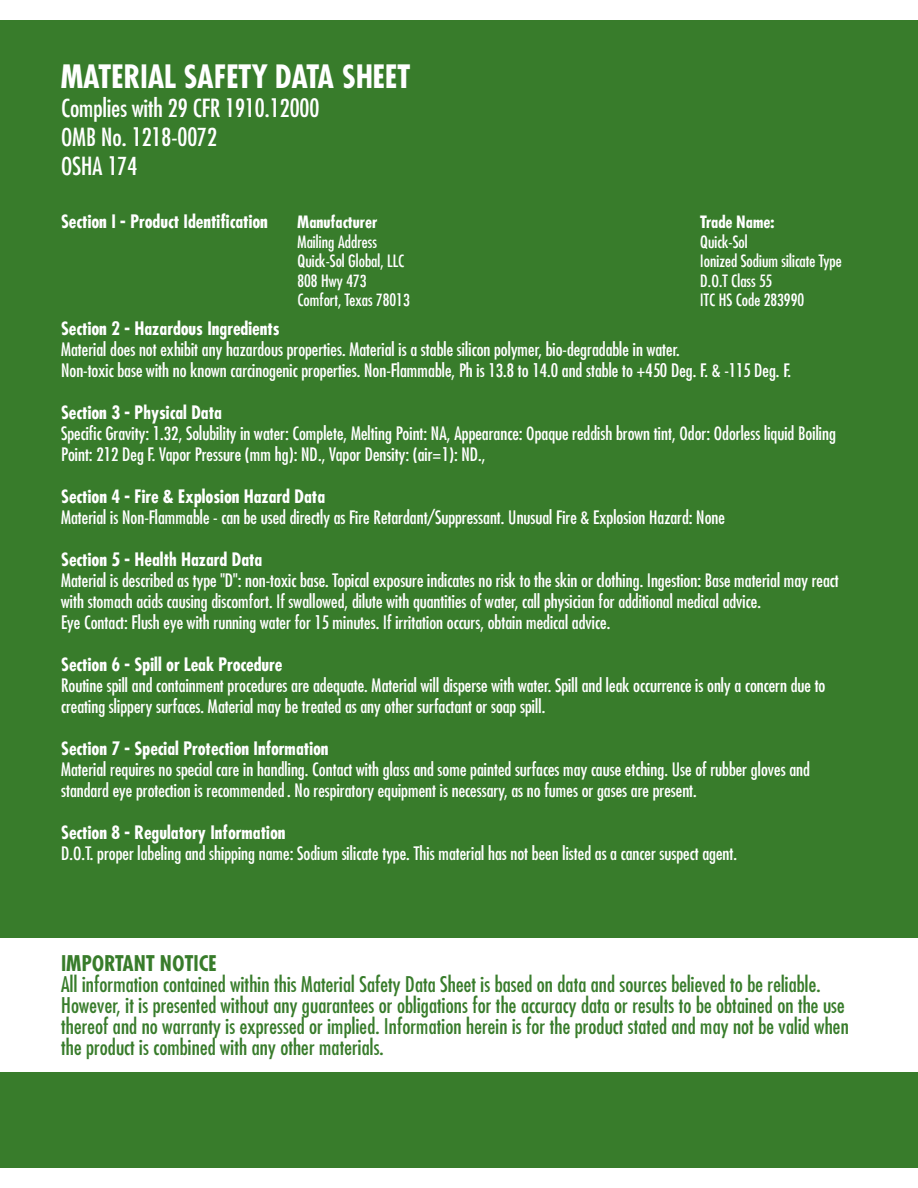
<style>
.page{position:relative;width:918px;height:1188px;background:#387c2b}
.page>*{position:absolute;margin:0;border:0;box-sizing:border-box;transform-origin:0 0}
.t1{font:700 condensed 31.2px "Futura";color:#fff}
.t2{font:condensed 24.3px/29.1px "Futura";color:#fff}
.t3{font:condensed 21px/21px "Futura";letter-spacing:.005em;color:#387c2b}
.t4{font:700 condensed 21px "Futura";letter-spacing:.005em;color:#387c2b}
.t5{font:condensed 18px/21px "Futura";color:#fff}
.t6{font:700 condensed 18px "Futura";color:#fff}
.t7{font:condensed 16.5px/19.5px "Futura";color:#fff}
.t8{font:700 condensed 16.5px "Futura";color:#fff}
</style>
<div class="page">
<div style="left:0;top:0;width:918px;height:20px;background:#fff"></div>
<div style="left:0;top:1168px;width:918px;height:20px;background:#fff"></div>
<div style="left:0;top:938px;width:918px;height:134px;background:#fff"></div>
<h1 class="t1" style="left:61px;top:56px;width:351px">MATERIAL SAFETY DATA SHEET</h1>
<h2 class="t2" style="left:61px;top:93px;width:260px">Complies with 29 CFR 1910.12000<br>OMB No. 1218-0072<br>OSHA 174</h2>
<p class="t6" style="left:61px;top:210px;width:208px">Section I - Product Identification</p>
<p class="t8" style="left:298px;top:211px;width:81px">Manufacturer</p>
<p class="t7" style="left:298px;top:231px;width:114px">Mailing Address<br>Quick-Sol Global, LLC<br>808 Hwy 473<br>Comfort, Texas 78013</p>
<p class="t6" style="left:61px;top:317px;width:220px">Section 2 - Hazardous Ingredients</p>
<p class="t5" style="left:61px;top:339px;width:732px">Material does not exhibit any hazardous properties. Material is a stable silicon polymer, bio-degradable in water.<br>Non-toxic base with no known carcinogenic properties. Non-Flammable, Ph is 13.8 to 14.0 and stable to +450 Deg. F. &amp; -115 Deg. F.</p>
<p class="t6" style="left:61px;top:401px;width:163px">Section 3 - Physical Data</p>
<p class="t5" style="left:61px;top:423px;width:777px">Specific Gravity: 1.32, Solubility in water: Complete, Melting Point: NA, Appearance: Opaque reddish brown tint, Odor: Odorless liquid Boiling<br>Point: 212 Deg F. Vapor Pressure (mm hg): ND., Vapor Density: (air=1): ND.,</p>
<p class="t6" style="left:61px;top:485px;width:266px">Section 4 - Fire &amp; Explosion Hazard Data</p>
<p class="t5" style="left:61px;top:507px;width:666px">Material is Non-Flammable - can be used directly as Fire Retardant/Suppressant. Unusual Fire &amp; Explosion Hazard: None</p>
<p class="t6" style="left:61px;top:548px;width:203px">Section 5 - Health Hazard Data</p>
<p class="t5" style="left:61px;top:570px;width:779px">Material is described as type "D": non-toxic base. Topical exposure indicates no risk to the skin or clothing. Ingestion: Base material may react with stomach acids causing discomfort. If swallowed, dilute with quantities of water, call physician for additional medical advice.<br>Eye Contact: Flush eye with running water for 15 minutes. If irritation occurs, obtain medical advice.</p>
<p class="t6" style="left:61px;top:653px;width:223px">Section 6 - Spill or Leak Procedure</p>
<p class="t5" style="left:61px;top:675px;width:766px">Routine spill and containment procedures are adequate. Material will disperse with water. Spill and leak occurrence is only a concern due to creating slippery surfaces. Material may be treated as any other surfactant or soap spill.</p>
<p class="t6" style="left:61px;top:737px;width:269px">Section 7 - Special Protection Information</p>
<p class="t5" style="left:61px;top:759px;width:750px">Material requires no special care in handling. Contact with glass and some painted surfaces may cause etching. Use of rubber gloves and standard eye protection is recommended. No respiratory equipment is necessary, as no fumes or gases are present.</p>
<p class="t6" style="left:61px;top:821px;width:226px">Section 8 - Regulatory Information</p>
<p class="t5" style="left:61px;top:843px;width:678px">D.O.T. proper labeling and shipping name: Sodium silicate type. This material has not been listed as a cancer suspect agent.</p>
<p class="t8" style="left:700px;top:211px;width:76px">Trade Name:</p>
<p class="t7" style="left:700px;top:231px;width:143px">Quick-Sol<br>Ionized Sodium silicate Type<br>D.O.T Class 55<br>ITC HS Code 283990</p>
<p class="t4" style="left:61px;top:949px;width:157px">IMPORTANT NOTICE</p>
<p class="t3" style="left:61px;top:973px;width:789px">All information contained within this Material Safety Data Sheet is based on data and sources believed to be reliable.<br>However, it is presented without any guarantees or obligations for the accuracy data or results to be obtained on the use thereof and no warranty is expressed or implied. Information herein is for the product stated and may not be valid when the product is combined with any other materials.</p>
</div>
